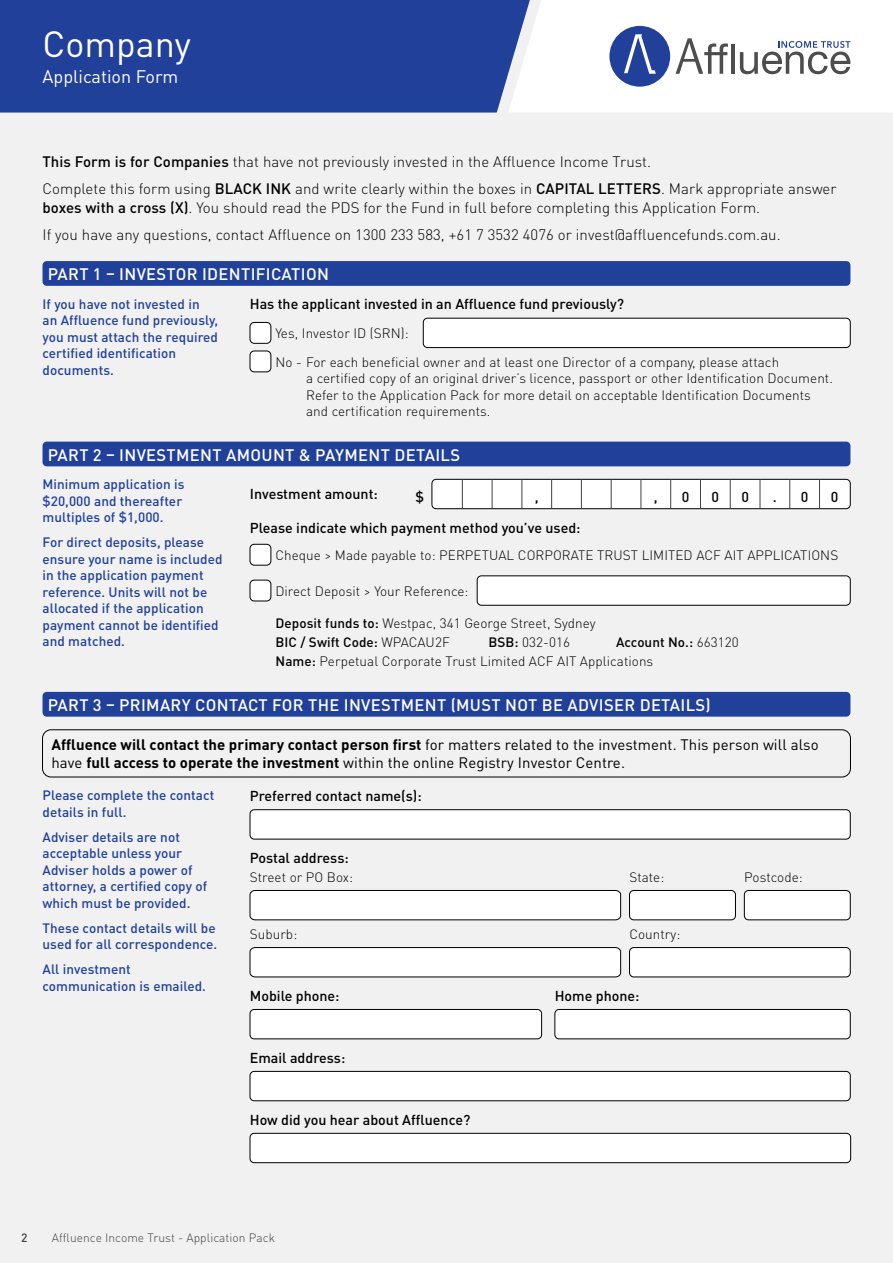
<style>
.page{position:relative;width:893px;height:1263px;background:#f1f1f2}
.page>*{position:absolute;margin:0;border:0;box-sizing:border-box;transform-origin:0 0}
.t1{font:36px "DIN Pro";color:#fff}
.t2{font:18px "DIN Pro";color:#fff}
.t3{font:500 16.5px "DIN Pro";letter-spacing:.02em;color:#fff}
.t4{font:300 15px/27.3px "DIN Pro";letter-spacing:.005em;color:#000}
.t5{font:15px/18px "DIN Pro";letter-spacing:.005em;color:#000}
.t6{font:500 14.25px "DIN Pro";color:#000}
.t7{font:300 13.5px/16.5px "DIN Pro";letter-spacing:.005em;color:#000}
.t8{font:500 13.5px/16.5px "DIN Pro";letter-spacing:.005em;color:#21409a}
.t9{font:300 12px "DIN Pro";letter-spacing:.005em;color:#414042}
.t10{font:500 12px "DIN Pro";color:#414042}
.s1{font-weight:500}
.s2{font-weight:700}
</style>
<div class="page">
<div style="left:0;top:0;width:508px;height:113px;background:#21409a"></div>
<div style="left:43px;top:442px;width:807px;height:24px;background:#21409a;border-radius:4px"></div>
<div style="left:43px;top:261px;width:807px;height:25px;background:#21409a;border-radius:4px"></div>
<div style="left:250px;top:351px;width:21px;height:21px;background:#fff;border-radius:4px"></div>
<div style="left:250px;top:351px;width:21px;height:21px;border:1px solid #000;border-radius:4px"></div>
<div style="left:250px;top:322px;width:21px;height:21px;background:#fff;border-radius:4px"></div>
<div style="left:250px;top:322px;width:21px;height:22px;border:1px solid #000;border-radius:4px"></div>
<div style="left:423px;top:318px;width:427px;height:30px;background:#fff;border-radius:4px"></div>
<div style="left:423px;top:318px;width:428px;height:30px;border:1px solid #000;border-radius:4px"></div>
<div style="left:250px;top:544px;width:21px;height:21px;background:#fff;border-radius:4px"></div>
<div style="left:250px;top:544px;width:21px;height:21px;border:1px solid #000;border-radius:4px"></div>
<div style="left:432px;top:479px;width:418px;height:30px;background:#fff;border-radius:4px"></div>
<div style="left:432px;top:479px;width:419px;height:30px;border:1px solid #000;border-radius:4px"></div>
<hr style="left:462px;top:479px;width:1px;height:30px;background:#414042">
<hr style="left:492px;top:479px;width:1px;height:30px;background:#414042">
<hr style="left:522px;top:479px;width:1px;height:30px;background:#414042">
<hr style="left:551px;top:479px;width:1px;height:30px;background:#414042">
<hr style="left:581px;top:479px;width:1px;height:30px;background:#414042">
<hr style="left:611px;top:479px;width:1px;height:30px;background:#414042">
<hr style="left:641px;top:479px;width:1px;height:30px;background:#414042">
<hr style="left:670px;top:479px;width:1px;height:30px;background:#414042">
<hr style="left:700px;top:479px;width:1px;height:30px;background:#414042">
<hr style="left:730px;top:479px;width:1px;height:30px;background:#414042">
<hr style="left:760px;top:479px;width:1px;height:30px;background:#414042">
<hr style="left:789px;top:479px;width:1px;height:30px;background:#414042">
<hr style="left:819px;top:479px;width:1px;height:30px;background:#414042">
<div style="left:250px;top:580px;width:21px;height:21px;background:#fff;border-radius:4px"></div>
<div style="left:250px;top:580px;width:21px;height:21px;border:1px solid #000;border-radius:4px"></div>
<div style="left:477px;top:576px;width:373px;height:29px;background:#fff;border-radius:4px"></div>
<div style="left:477px;top:575px;width:374px;height:30px;border:1px solid #000;border-radius:4px"></div>
<svg style="left:508px;top:0;width:385px;height:112px"></svg>
<div style="left:43px;top:692px;width:807px;height:25px;background:#21409a;border-radius:4px"></div>
<div style="left:42px;top:729px;width:809px;height:48px;border:1px solid #000;border-radius:9px"></div>
<div style="left:250px;top:810px;width:600px;height:29px;background:#fff;border-radius:4px"></div>
<div style="left:250px;top:809px;width:601px;height:30px;border:1px solid #000;border-radius:4px"></div>
<svg style="left:249px;top:890px;width:372px;height:30px"></svg>
<svg style="left:249px;top:947px;width:372px;height:30px"></svg>
<div style="left:629px;top:890px;width:106px;height:30px;background:#fff;border-radius:4px"></div>
<div style="left:629px;top:890px;width:107px;height:30px;border:1px solid #000;border-radius:4px"></div>
<div style="left:744px;top:890px;width:106px;height:30px;background:#fff;border-radius:4px"></div>
<div style="left:744px;top:890px;width:107px;height:30px;border:1px solid #000;border-radius:4px"></div>
<div style="left:629px;top:947px;width:221px;height:30px;background:#fff;border-radius:4px"></div>
<div style="left:629px;top:947px;width:222px;height:30px;border:1px solid #000;border-radius:4px"></div>
<div style="left:555px;top:1009px;width:295px;height:30px;background:#fff;border-radius:4px"></div>
<div style="left:555px;top:1009px;width:296px;height:30px;border:1px solid #000;border-radius:4px"></div>
<div style="left:250px;top:1009px;width:292px;height:30px;background:#fff;border-radius:4px"></div>
<div style="left:250px;top:1009px;width:292px;height:30px;border:1px solid #000;border-radius:4px"></div>
<div style="left:250px;top:1071px;width:600px;height:30px;background:#fff;border-radius:4px"></div>
<div style="left:250px;top:1071px;width:601px;height:30px;border:1px solid #000;border-radius:4px"></div>
<div style="left:250px;top:1133px;width:601px;height:30px;background:#fff;border-radius:4px"></div>
<div style="left:250px;top:1133px;width:601px;height:30px;border:1px solid #000;border-radius:4px"></div>
<h1 class="t1" style="left:43px;top:20px;width:150px">Company</h1>
<h2 class="t2" style="left:43px;top:64px;width:137px">Application Form</h2>
<p class="t4" style="left:43px;top:147px;width:796px"><span class="s1">This Form is for Companies</span> that have not previously invested in the Affluence Income Trust.<br>Complete this form using <span class="s1">BLACK INK</span> and write clearly within the boxes in <span class="s1">CAPITAL LETTERS</span>. Mark appropriate answer</p>
<p class="t4" style="left:43px;top:193px;width:740px"><span class="s1">boxes with a cross (X)</span>. You should read the PDS for the Fund in full before completing this Application Form.<br>If you have any questions, contact Affluence on 1300 233 583, +61 7 3532 4076 or invest@affluencefunds.com.au.</p>
<p class="t3" style="left:48px;top:263px;width:283px">PART 1 – INVESTOR IDENTIFICATION</p>
<p class="t8" style="left:43px;top:295px;width:177px">If you have not invested in<br>an Affluence fund previously, you must attach the required certified identification documents.</p>
<p class="t6" style="left:250px;top:295px;width:376px">Has the applicant invested in an Affluence fund previously?</p>
<p class="t7" style="left:275px;top:324px;width:135px">Yes, Investor ID (SRN):</p>
<p class="t7" style="left:306px;top:353px;width:528px;text-indent:-31px">No - For each beneficial owner and at least one Director of a company, please attach<br>a certified copy of an original driver’s licence, passport or other Identification Document.<br>Refer to the Application Pack for more detail on acceptable Identification Documents and certification requirements.</p>
<p class="t3" style="left:48px;top:444px;width:414px">PART 2 – INVESTMENT AMOUNT &amp; PAYMENT DETAILS</p>
<p class="t8" style="left:43px;top:476px;width:143px">Minimum application is $20,000 and thereafter multiples of $1,000.</p>
<p class="t8" style="left:43px;top:534px;width:182px">For direct deposits, please ensure your name is included in the application payment reference. Units will not be allocated if the application payment cannot be identified and matched.</p>
<p class="t6" style="left:250px;top:485px;width:130px">Investment amount:</p>
<p class="t6" style="left:415px;top:487px;width:10px">$</p>
<p class="t6" style="left:535px;top:487px;width:5px">,</p>
<p class="t6" style="left:654px;top:487px;width:5px">,</p>
<p class="t6" style="left:682px;top:487px;width:9px">0</p>
<p class="t6" style="left:712px;top:487px;width:9px">0</p>
<p class="t6" style="left:741px;top:487px;width:9px">0</p>
<p class="t6" style="left:773px;top:487px;width:5px">.</p>
<p class="t6" style="left:801px;top:487px;width:9px">0</p>
<p class="t6" style="left:831px;top:487px;width:9px">0</p>
<p class="t6" style="left:250px;top:518px;width:332px">Please indicate which payment method you’ve used:</p>
<p class="t7" style="left:275px;top:546px;width:564px">Cheque &gt; Made payable to: PERPETUAL CORPORATE TRUST LIMITED ACF AIT APPLICATIONS</p>
<p class="t7" style="left:275px;top:582px;width:195px">Direct Deposit &gt; Your Reference:</p>
<p class="t7" style="left:276px;top:613px;width:322px;line-height:19.2px"><span class="s1">Deposit funds to:</span> Westpac, 341 George Street, Sydney<br><span class="s1">BIC / Swift Code:</span> WPACAU2F</p>
<p class="t7" style="left:276px;top:632px;width:465px;line-height:19.2px;text-indent:340px"><span class="s1">Account No.:</span> 663120<br><span class="s1">Name:</span> Perpetual Corporate Trust Limited ACF AIT Applications</p>
<p class="t7" style="left:489px;top:633px;width:83px"><span class="s1">BSB:</span> 032-016</p>
<p class="t3" style="left:48px;top:694px;width:664px">PART 3 – PRIMARY CONTACT FOR THE INVESTMENT (MUST NOT BE ADVISER DETAILS)</p>
<p class="t5" style="left:51px;top:735px;width:769px"><span class="s2">Affluence will contact the primary contact person first</span> for matters related to the investment. This person will also have <span class="s2">full access to operate the investment</span> within the online Registry Investor Centre.</p>
<p class="t6" style="left:250px;top:786px;width:173px">Preferred contact name(s):</p>
<p class="t8" style="left:43px;top:787px;width:173px">Please complete the contact details in full.</p>
<p class="t8" style="left:43px;top:828px;width:166px">Adviser details are not acceptable unless your<br>Adviser holds a power of attorney, a certified copy of which must be provided.</p>
<p class="t8" style="left:43px;top:919px;width:176px">These contact details will be used for all correspondence.</p>
<p class="t8" style="left:43px;top:961px;width:165px">All investment communication is emailed.</p>
<p class="t6" style="left:250px;top:848px;width:100px">Postal address:</p>
<p class="t7" style="left:250px;top:868px;width:105px">Street or PO Box:</p>
<p class="t7" style="left:629px;top:868px;width:37px">State:</p>
<p class="t7" style="left:744px;top:868px;width:60px">Postcode:</p>
<p class="t7" style="left:250px;top:925px;width:49px">Suburb:</p>
<p class="t7" style="left:629px;top:925px;width:53px">Country:</p>
<p class="t6" style="left:250px;top:986px;width:91px">Mobile phone:</p>
<p class="t6" style="left:555px;top:986px;width:86px">Home phone:</p>
<p class="t6" style="left:250px;top:1048px;width:97px">Email address:</p>
<p class="t6" style="left:250px;top:1110px;width:222px">How did you hear about Affluence?</p>
<p class="t10" style="left:21px;top:1229px;width:8px">2</p>
<p class="t9" style="left:52px;top:1229px;width:225px">Affluence Income Trust - Application Pack</p>
</div>
